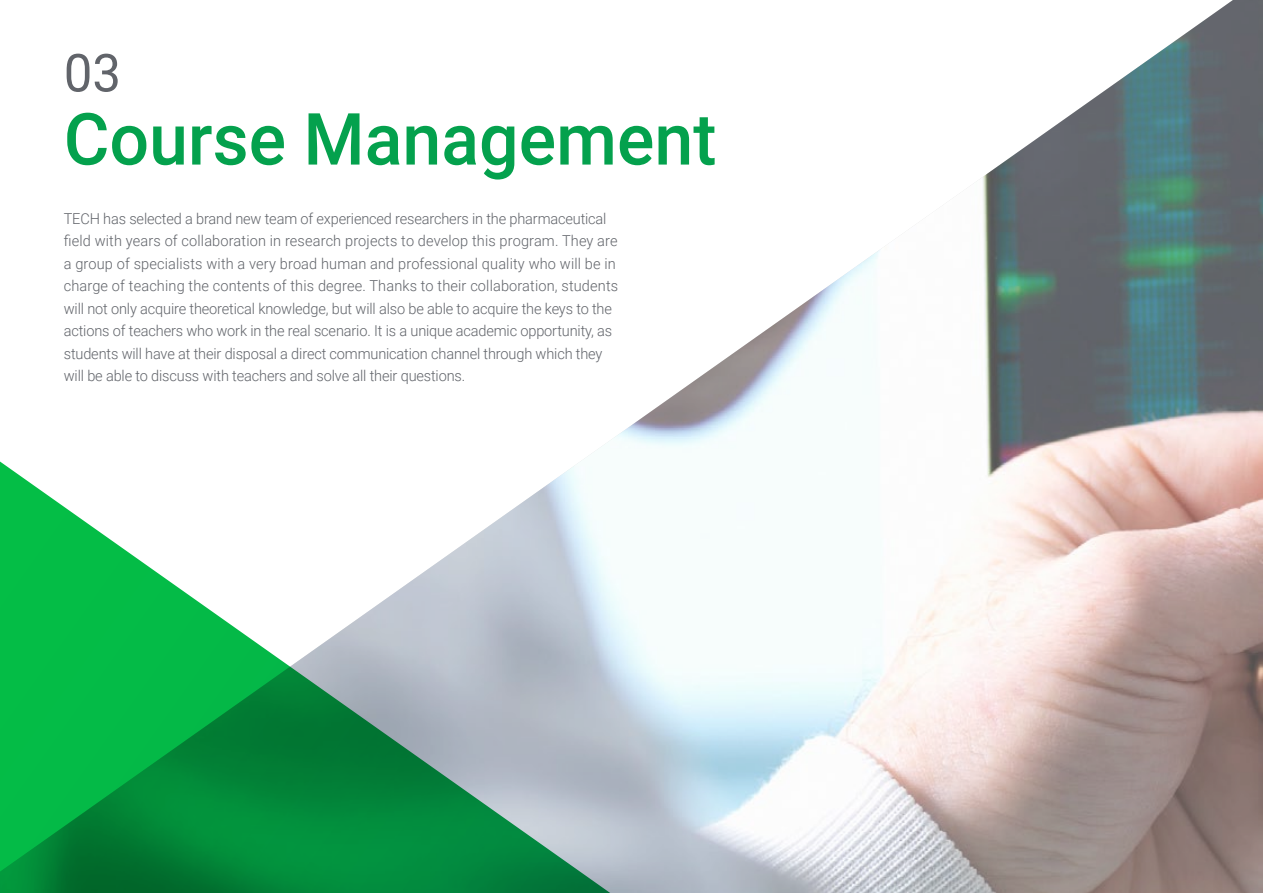
<style>
.page{position:relative;width:1263px;height:893px;background:#fff}
.page>*{position:absolute;margin:0;border:0;box-sizing:border-box;transform-origin:0 0}
.t1{font:500 72px "Roboto";color:#04a14d}
.t2{font:52.5px "Roboto";color:#61646a}
.t3{font:300 15px/22.5px "Roboto";letter-spacing:-.01em;color:#61646a}
</style>
<div class="page">
<img style="left:603px;top:0;width:660px;height:893px">
<svg style="left:0;top:446px;width:640px;height:447px"></svg>
<h2 class="t2" style="left:64px;top:36px;width:59px">03</h2>
<h1 class="t1" style="left:64px;top:89px;width:654px">Course Management</h1>
<p class="t3" style="left:64px;top:207px;width:556px">TECH has selected a brand new team of experienced researchers in the pharmaceutical field with years of collaboration in research projects to develop this program. They are a group of specialists with a very broad human and professional quality who will be in charge of teaching the contents of this degree. Thanks to their collaboration, students will not only acquire theoretical knowledge, but will also be able to acquire the keys to the actions of teachers who work in the real scenario. It is a unique academic opportunity, as students will have at their disposal a direct communication channel through which they will be able to discuss with teachers and solve all their questions.</p>
</div>
